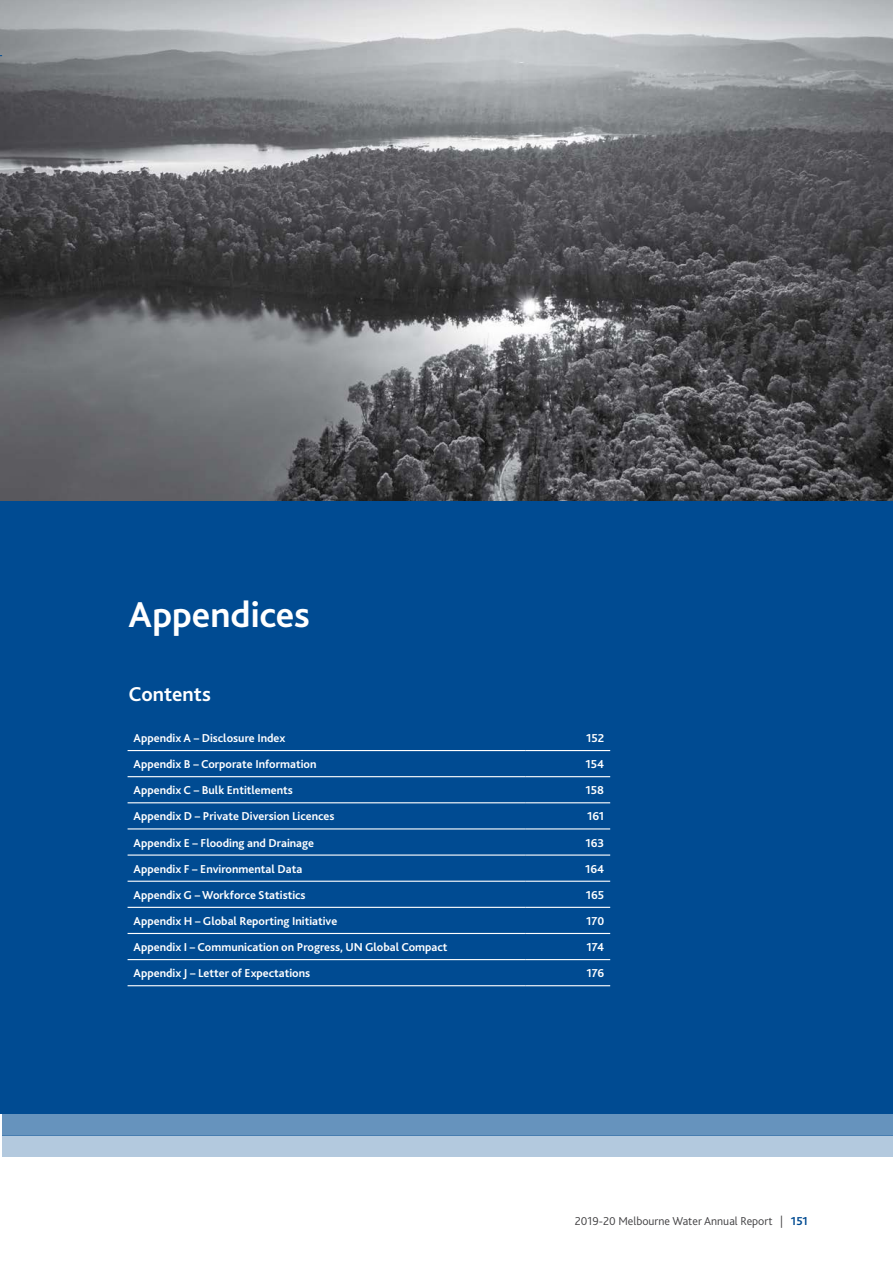
<style>
.page{position:relative;width:893px;height:1263px;background:#fff}
.page>*{position:absolute;margin:0;border:0;box-sizing:border-box;transform-origin:0 0}
.t1{font:700 37.5px "Bliss";color:#fff}
.t2{font:700 21px "Bliss";color:#fff}
.t3{font:700 12px "Bliss";color:#fff}
.t4{font:300 12px "Bliss";color:#414042}
.s1{font-weight:700;color:#004b92}
</style>
<div class="page">
<img style="left:0;top:0;width:893px;height:502px">
<div style="left:2px;top:1114px;width:891px;height:21px;background:#6693bd"></div>
<div style="left:2px;top:1135px;width:891px;height:22px;background:#b3c9de"></div>
<div style="left:0;top:502px;width:893px;height:612px;background:#004b92"></div>
<hr style="left:525px;top:959px;width:85px;height:1px;background:#fff">
<hr style="left:128px;top:776px;width:397px;height:1px;background:#fff">
<hr style="left:128px;top:802px;width:397px;height:1px;background:#fff">
<hr style="left:128px;top:828px;width:397px;height:1px;background:#fff">
<hr style="left:128px;top:854px;width:397px;height:2px;background:#fff">
<hr style="left:128px;top:881px;width:397px;height:1px;background:#fff">
<hr style="left:128px;top:907px;width:397px;height:1px;background:#fff">
<hr style="left:128px;top:933px;width:397px;height:1px;background:#fff">
<hr style="left:128px;top:959px;width:397px;height:1px;background:#fff">
<hr style="left:128px;top:985px;width:397px;height:1px;background:#fff">
<hr style="left:128px;top:750px;width:397px;height:1px;background:#fff">
<hr style="left:525px;top:750px;width:85px;height:1px;background:#fff">
<hr style="left:525px;top:776px;width:85px;height:1px;background:#fff">
<hr style="left:525px;top:802px;width:85px;height:1px;background:#fff">
<hr style="left:525px;top:828px;width:85px;height:1px;background:#fff">
<hr style="left:525px;top:854px;width:85px;height:2px;background:#fff">
<hr style="left:525px;top:881px;width:85px;height:1px;background:#fff">
<hr style="left:525px;top:907px;width:85px;height:1px;background:#fff">
<hr style="left:525px;top:933px;width:85px;height:1px;background:#fff">
<hr style="left:525px;top:985px;width:85px;height:1px;background:#fff">
<h1 class="t1" style="left:129px;top:592px;width:183px">Appendices</h1>
<h2 class="t2" style="left:129px;top:681px;width:84px">Contents</h2>
<p class="t3" style="left:134px;top:731px;width:153px">Appendix A – Disclosure Index</p>
<p class="t3" style="left:586px;top:731px;width:20px">152</p>
<p class="t3" style="left:134px;top:757px;width:184px">Appendix B – Corporate Information</p>
<p class="t3" style="left:585px;top:757px;width:20px">154</p>
<p class="t3" style="left:134px;top:783px;width:161px">Appendix C – Bulk Entitlements</p>
<p class="t3" style="left:586px;top:783px;width:20px">158</p>
<p class="t3" style="left:134px;top:809px;width:202px">Appendix D – Private Diversion Licences</p>
<p class="t3" style="left:587px;top:809px;width:19px">161</p>
<p class="t3" style="left:134px;top:835px;width:182px">Appendix E – Flooding and Drainage</p>
<p class="t3" style="left:585px;top:835px;width:20px">163</p>
<p class="t3" style="left:134px;top:861px;width:170px">Appendix F – Environmental Data</p>
<p class="t3" style="left:585px;top:861px;width:21px">164</p>
<p class="t3" style="left:134px;top:887px;width:174px">Appendix G – Workforce Statistics</p>
<p class="t3" style="left:586px;top:887px;width:20px">165</p>
<p class="t3" style="left:134px;top:913px;width:205px">Appendix H – Global Reporting Initiative</p>
<p class="t3" style="left:586px;top:913px;width:20px">170</p>
<p class="t3" style="left:134px;top:940px;width:315px">Appendix I – Communication on Progress, UN Global Compact</p>
<p class="t3" style="left:587px;top:940px;width:19px">174</p>
<p class="t3" style="left:134px;top:966px;width:178px">Appendix J – Letter of Expectations</p>
<p class="t3" style="left:586px;top:966px;width:19px">176</p>
<p class="t4" style="left:575px;top:1214px;width:235px">2019-20 Melbourne Water Annual Report | <span class="s1">151</span></p>
</div>
